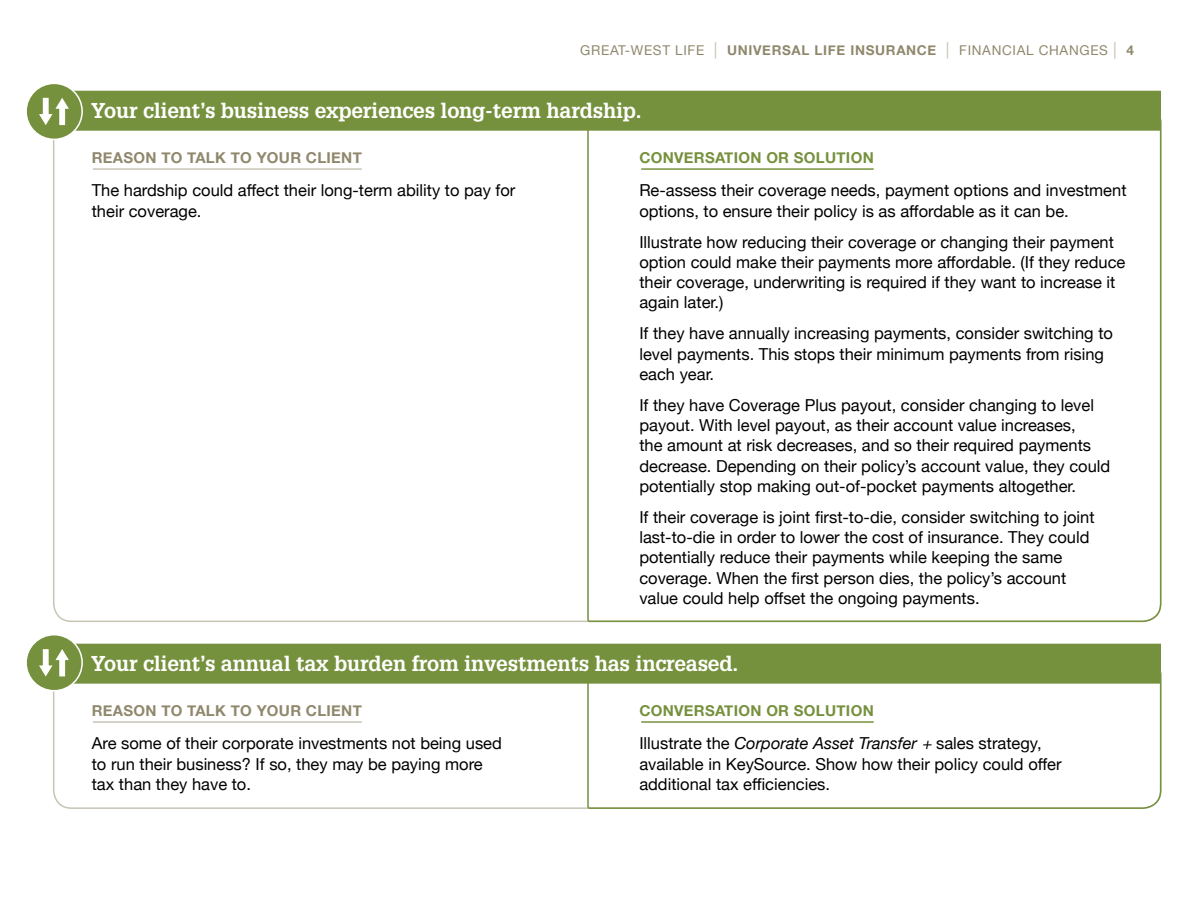
<style>
.page{position:relative;width:1188px;height:918px;background:#fff}
.page>*{position:absolute;margin:0;border:0;box-sizing:border-box;transform-origin:0 0}
.t1{font:700 21px "Glypha LT Std";letter-spacing:-.01em;color:#fff}
.t2{font:16.5px/20.2px "Helvetica Neue";color:#000}
.t3{font:700 15px "Helvetica Neue";letter-spacing:.02em;color:#90886d}
.t4{font:700 15px "Helvetica Neue";letter-spacing:.02em;color:#76913d}
.t5{font:13.5px "Helvetica Neue";letter-spacing:.05em;color:#90886d}
.s1{font-size:16.5px;color:#c7c4b6}
.s2{font-weight:700}
.s3{font-style:italic}
</style>
<div class="page">
<svg style="left:586px;top:119px;width:576px;height:504px"></svg>
<svg style="left:586px;top:672px;width:576px;height:137px"></svg>
<div style="left:74px;top:91px;width:1087px;height:40px;background:#76913d"></div>
<div style="left:73px;top:644px;width:1088px;height:40px;background:#76913d"></div>
<hr style="left:93px;top:168px;width:269px;height:2px;background:#90886d">
<hr style="left:93px;top:721px;width:269px;height:2px;background:#90886d">
<hr style="left:641px;top:168px;width:233px;height:2px;background:#76913d">
<hr style="left:641px;top:721px;width:233px;height:2px;background:#76913d">
<div style="left:26px;top:83px;width:56px;height:56px;background:#76913d;border-radius:50%"></div>
<div style="left:25px;top:83px;width:58px;height:57px;border:2px solid #fff;border-radius:50%"></div>
<svg style="left:39px;top:97px;width:30px;height:29px"></svg>
<div style="left:26px;top:635px;width:56px;height:56px;background:#76913d;border-radius:50%"></div>
<div style="left:25px;top:634px;width:58px;height:57px;border:2px solid #fff;border-radius:50%"></div>
<svg style="left:39px;top:649px;width:30px;height:28px"></svg>
<p class="t5" style="left:580px;top:40px;width:555px">GREAT-WEST LIFE <span class="s1">|</span> <span class="s2">UNIVERSAL LIFE INSURANCE</span> <span class="s1">|</span> FINANCIAL CHANGES <span class="s1">|</span> <span class="s2">4</span></p>
<p class="t1" style="left:91px;top:97px;width:552px">Your client’s business experiences long-term hardship.</p>
<p class="t3" style="left:92px;top:145px;width:272px">REASON TO TALK TO YOUR CLIENT</p>
<p class="t2" style="left:92px;top:181px;width:425px">The hardship could affect their long-term ability to pay for their coverage.</p>
<p class="t4" style="left:639px;top:145px;width:236px">CONVERSATION OR SOLUTION</p>
<p class="t2" style="left:639px;top:181px;width:489px">Re-assess their coverage needs, payment options and investment options, to ensure their policy is as affordable as it can be.</p>
<p class="t2" style="left:639px;top:233px;width:488px">Illustrate how reducing their coverage or changing their payment option could make their payments more affordable. (If they reduce their coverage, underwriting is required if they want to increase it again later.)</p>
<p class="t2" style="left:639px;top:324px;width:475px">If they have annually increasing payments, consider switching to level payments. This stops their minimum payments from rising each year.</p>
<p class="t2" style="left:639px;top:396px;width:472px">If they have Coverage Plus payout, consider changing to level payout. With level payout, as their account value increases,<br>the amount at risk decreases, and so their required payments decrease. Depending on their policy’s account value, they could potentially stop making out-of-pocket payments altogether.</p>
<p class="t2" style="left:639px;top:508px;width:457px">If their coverage is joint first-to-die, consider switching to joint last-to-die in order to lower the cost of insurance. They could potentially reduce their payments while keeping the same coverage. When the first person dies, the policy’s account value could help offset the ongoing payments.</p>
<p class="t1" style="left:91px;top:650px;width:649px">Your client’s annual tax burden from investments has increased.</p>
<p class="t3" style="left:92px;top:698px;width:272px">REASON TO TALK TO YOUR CLIENT</p>
<p class="t2" style="left:92px;top:734px;width:412px">Are some of their corporate investments not being used to run their business? If so, they may be paying more tax than they have to.</p>
<p class="t4" style="left:639px;top:698px;width:236px">CONVERSATION OR SOLUTION</p>
<p class="t2" style="left:639px;top:734px;width:424px">Illustrate the <span class="s3">Corporate Asset Transfer +</span> sales strategy, available in KeySource. Show how their policy could offer additional tax efficiencies.</p>
</div>
